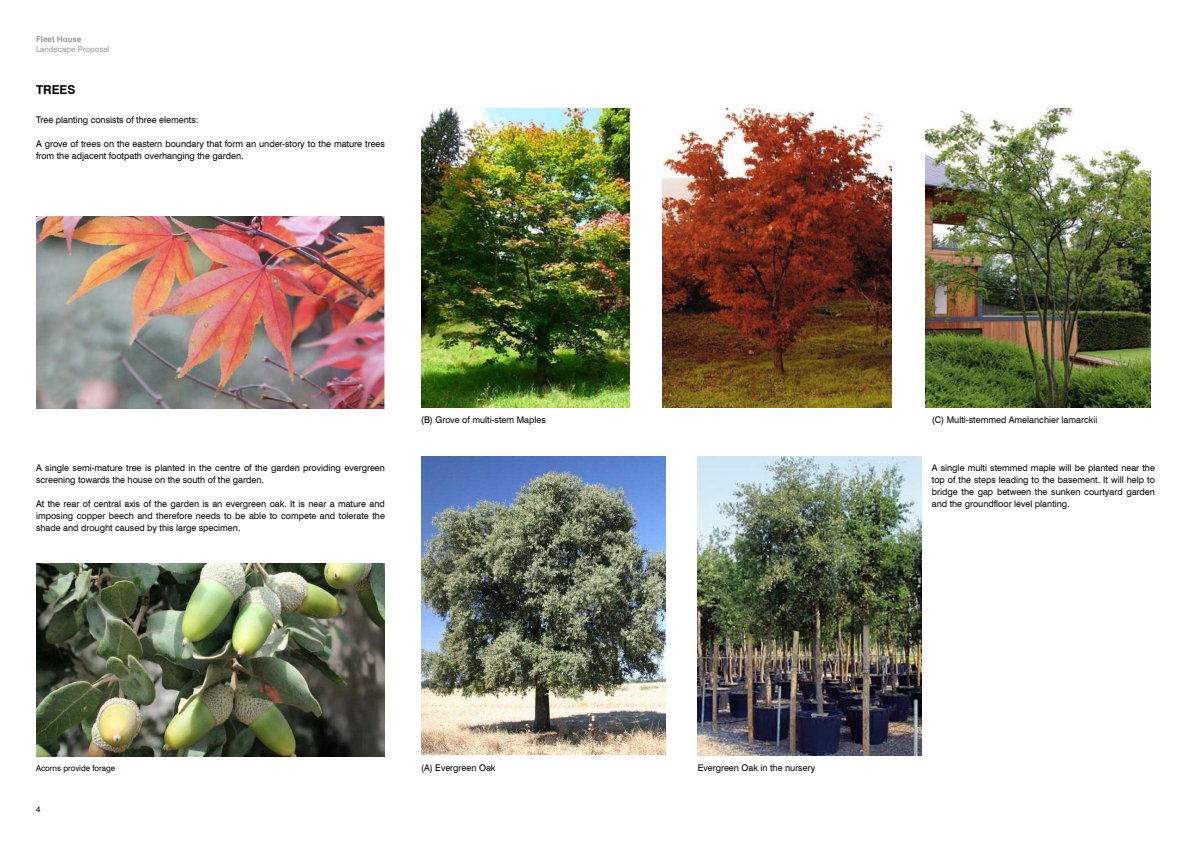
<style>
.page{position:relative;width:1191px;height:842px;background:#fff}
.page>*{position:absolute;margin:0;border:0;box-sizing:border-box;transform-origin:0 0}
.t1{font:700 12.2px "Swiss 721 BT";color:#000}
.t2{font:9.2px/12px "Swiss 721 BT";color:#000;text-align:justify}
.t3{font:8.2px "Swiss 721 BT";color:#000}
.t4{font:8px "Swiss 721 BT";color:#9b9b9b}
.t5{font:700 8px "Swiss 721 BT";color:#9b9b9b}
.t6{font:8px "Swiss 721 BT";color:#000}
</style>
<div class="page">
<img style="left:662px;top:108px;width:230px;height:300px">
<img style="left:36px;top:216px;width:349px;height:192px">
<img style="left:421px;top:108px;width:209px;height:300px">
<img style="left:36px;top:563px;width:349px;height:193px">
<img style="left:421px;top:456px;width:244px;height:300px">
<img style="left:697px;top:456px;width:225px;height:300px">
<img style="left:926px;top:108px;width:224px;height:300px">
<p class="t5" style="left:36px;top:34px;width:47px">Fleet House</p>
<p class="t4" style="left:36px;top:44px;width:75px">Landscape Proposal</p>
<h1 class="t1" style="left:36px;top:82px;width:41px">TREES</h1>
<p class="t2" style="left:36px;top:114px;width:164px">Tree planting consists of three elements:</p>
<p class="t2" style="left:36px;top:138px;width:350px">A grove of trees on the eastern boundary that form an under-story to the mature trees from the adjacent footpath overhanging the garden.</p>
<p class="t2" style="left:36px;top:462px;width:350px">A single semi-mature tree is planted in the centre of the garden providing evergreen screening towards the house on the south of the garden.</p>
<p class="t2" style="left:36px;top:498px;width:350px">At the rear of central axis of the garden is an evergreen oak. It is near a mature and imposing copper beech and therefore needs to be able to compete and tolerate the shade and drought caused by this large specimen.</p>
<p class="t2" style="left:421px;top:414px;width:126px">(B) Grove of multi-stem Maples</p>
<p class="t3" style="left:36px;top:763px;width:81px">Acorns provide forage</p>
<p class="t6" style="left:36px;top:804px;width:6px">4</p>
<p class="t2" style="left:421px;top:762px;width:76px">(A) Evergreen Oak</p>
<p class="t2" style="left:697px;top:762px;width:119px">Evergreen Oak in the nursery</p>
<p class="t2" style="left:932px;top:414px;width:167px">(C) Multi-stemmed Amelanchier lamarckii</p>
<p class="t2" style="left:932px;top:462px;width:225px">A single multi stemmed maple will be planted near the top of the steps leading to the basement. It will help to bridge the gap between the sunken courtyard garden and the groundfloor level planting.</p>
</div>
